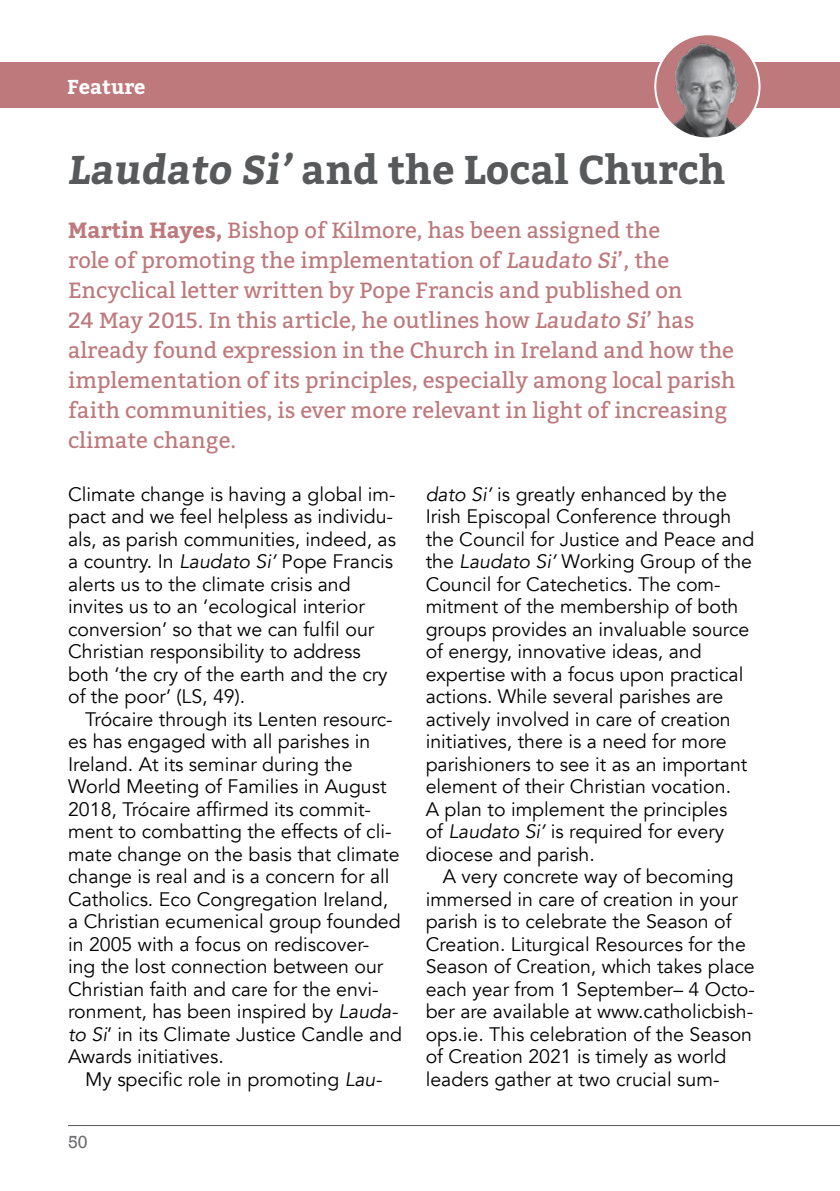
<style>
.page{position:relative;width:840px;height:1191px;background:#fff}
.page>*{position:absolute;margin:0;border:0;box-sizing:border-box;transform-origin:0 0}
.t1{font:700 40px "Bitter";color:#58595b}
.t2{font:22px/30px "Bitter";color:#bd797c}
.t3{font:700 20px "Bitter";color:#fff}
.t4{font:19.6px/22.6px "Avenir";color:#000}
.t5{font:18px "Rockwell";color:#6d6e71}
.s1{font-weight:700}
.s2{font-style:italic}
</style>
<div class="page">
<hr style="left:68px;top:1125px;width:771px;height:1px;background:#58595b">
<div style="left:0;top:63px;width:839px;height:45px;background:#bd797c"></div>
<img style="left:659px;top:36px;width:96px;height:100px">
<div style="left:654px;top:33px;width:106px;height:106px;border:2px solid #fff;border-radius:50%"></div>
<p class="t3" style="left:67px;top:73px;width:80px">Feature</p>
<h1 class="t1" style="left:68px;top:144px;width:658px">Laudato Si’ and the Local Church</h1>
<p class="t2" style="left:68px;top:216px;width:668px"><span class="s1">Martin Hayes,</span> Bishop of Kilmore, has been assigned the<br>role of promoting the implementation of Laudato Si’, the Encyclical letter written by Pope Francis and published on<br>24 May 2015. In this article, he outlines how Laudato Si’ has already found expression in the Church in Ireland and how the implementation of its principles, especially among local parish faith communities, is ever more relevant in light of increasing climate change.</p>
<p class="t4" style="left:68px;top:483px;width:329px">Climate change is having a global im&shy;pact and we feel helpless as individu&shy;als, as parish communities, indeed, as a country. In <span class="s2">Laudato Si’</span> Pope Francis alerts us to the climate crisis and invites us to an ‘ecological interior conversion’ so that we can fulfil our Christian responsibility to address both ‘the cry of the earth and the cry of the poor’ (LS, 49).</p>
<p class="t4" style="left:68px;top:708px;width:335px;text-indent:17px">Trócaire through its Lenten resourc&shy;es has engaged with all parishes in Ireland. At its seminar during the World Meeting of Families in August 2018, Trócaire affirmed its commit&shy;ment to combatting the effects of cli&shy;mate change on the basis that climate change is real and is a concern for all Catholics. Eco Congregation Ireland, a Christian ecumenical group founded in 2005 with a focus on rediscover-<br>ing the lost connection between our Christian faith and care for the envi&shy;ronment, has been inspired by <span class="s2">Lauda&shy;to Si</span>’ in its Climate Justice Candle and Awards initiatives.</p>
<p class="t4" style="left:85px;top:1068px;width:298px">My specific role in promoting <span class="s2">Lau-</span></p>
<p class="t4" style="left:425px;top:483px;width:330px"><span class="s2">dato Si’</span> is greatly enhanced by the Irish Episcopal Conference through the Council for Justice and Peace and the <span class="s2">Laudato Si’</span> Working Group of the Council for Catechetics. The com&shy;mitment of the membership of both groups provides an invaluable source of energy, innovative ideas, and expertise with a focus upon practical actions. While several parishes are actively involved in care of creation initiatives, there is a need for more parishioners to see it as an important element of their Christian vocation.<br>A plan to implement the principles<br>of <span class="s2">Laudato Si’</span> is required for every diocese and parish.</p>
<p class="t4" style="left:425px;top:865px;width:331px;text-indent:17px">A very concrete way of becoming immersed in care of creation in your parish is to celebrate the Season of Creation. Liturgical Resources for the Season of Creation, which takes place each year from 1 September– 4 Octo&shy;ber are available at www.catholicbish&shy;ops.ie. This celebration of the Season of Creation 2021 is timely as world leaders gather at two crucial sum-</p>
<p class="t5" style="left:68px;top:1131px;width:21px">50</p>
</div>
